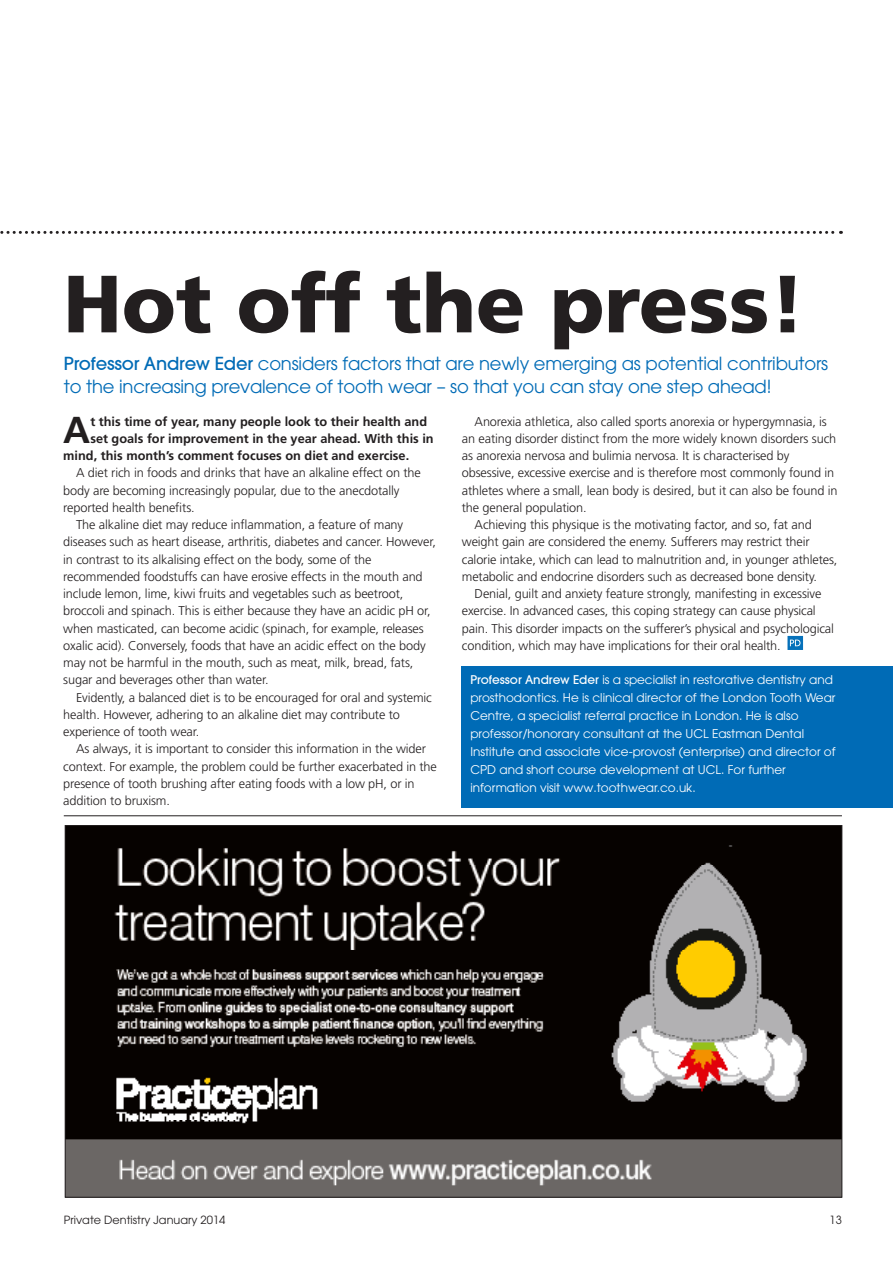
<style>
.page{position:relative;width:893px;height:1263px;background:#fff}
.page>*{position:absolute;margin:0;border:0;box-sizing:border-box;transform-origin:0 0}
.News_Headline{font:900 81px "Frutiger";color:#231f20}
.NEWS_SERIF_FIRST_PAR{font:700 37.5px "Frutiger";color:#231f20}
.Standfirst{font:18px/22.5px "Avant Garde";letter-spacing:-.01em;color:#006bb6}
.NEWS_SANS_SERIF_SECO{font:300 12.75px/17.2px "Frutiger";letter-spacing:-.01em;color:#231f20}
.NEWS_SERIF_FIRST_PAR-2{font:700 12.75px "Frutiger";color:#231f20}
.Article_Body_Text{font:12px/18px "Avant Garde";color:#fff}
.Strap_and_date{font:11.25px "Avant Garde";color:#231f20}
.s1{font-family:"ITC Avant Garde Gothic";font-weight:500}
</style>
<div class="page">
<svg style="left:0;top:231px;width:841px;height:3px"></svg>
<hr style="left:64px;top:815px;width:778px;height:1px;background:#231f20">
<img style="left:67px;top:827px;width:773px;height:369px">
<div style="left:462px;top:666px;width:431px;height:142px;background:#006bb6"></div>
<svg style="left:787px;top:636px;width:16px;height:14px"></svg>
<svg style="left:790px;top:640px;width:10px;height:6px"></svg>
<p class="News_Headline" style="left:63px;top:255px;width:744px">Hot off the press!</p>
<p class="Standfirst" style="left:64px;top:352px;width:766px"><span class="s1">Professor Andrew Eder</span> considers factors that are newly emerging as potential contributors to the increasing prevalence of tooth wear – so that you can stay one step ahead!</p>
<p class="NEWS_SANS_SERIF_SECO" style="left:462px;top:413px;width:377px;text-indent:13px">Anorexia athletica, also called sports anorexia or hypergymnasia, is an eating disorder distinct from the more widely known disorders such as anorexia nervosa and bulimia nervosa. It is characterised by obsessive, excessive exercise and is therefore most commonly found in athletes where a small, lean body is desired, but it can also be found in the general population.</p>
<p class="NEWS_SANS_SERIF_SECO" style="left:462px;top:516px;width:377px;text-indent:13px">Achieving this physique is the motivating factor, and so, fat and weight gain are considered the enemy. Sufferers may restrict their calorie intake, which can lead to malnutrition and, in younger athletes, metabolic and endocrine disorders such as decreased bone density.</p>
<p class="NEWS_SANS_SERIF_SECO" style="left:462px;top:585px;width:374px;text-indent:13px">Denial, guilt and anxiety feature strongly, manifesting in excessive exercise. In advanced cases, this coping strategy can cause physical pain. This disorder impacts on the sufferer’s physical and psychological condition, which may have implications for their oral health.</p>
<p class="NEWS_SERIF_FIRST_PAR" style="left:63px;top:408px;width:29px">A</p>
<p class="NEWS_SERIF_FIRST_PAR-2" style="left:90px;top:414px;width:338px">t this time of year, many people look to their health and</p>
<p class="NEWS_SERIF_FIRST_PAR-2" style="left:90px;top:431px;width:345px">set goals for improvement in the year ahead. With this in</p>
<p class="NEWS_SERIF_FIRST_PAR-2" style="left:63px;top:448px;width:347px">mind, this month’s comment focuses on diet and exercise.</p>
<p class="NEWS_SANS_SERIF_SECO" style="left:63px;top:464px;width:359px;text-indent:13px">A diet rich in foods and drinks that have an alkaline effect on the body are becoming increasingly popular, due to the anecdotally reported health benefits.</p>
<p class="NEWS_SANS_SERIF_SECO" style="left:63px;top:516px;width:374px;text-indent:13px">The alkaline diet may reduce inflammation, a feature of many diseases such as heart disease, arthritis, diabetes and cancer. However, in contrast to its alkalising effect on the body, some of the recommended foodstuffs can have erosive effects in the mouth and include lemon, lime, kiwi fruits and vegetables such as beetroot, broccoli and spinach. This is either because they have an acidic pH or, when masticated, can become acidic (spinach, for example, releases oxalic acid). Conversely, foods that have an acidic effect on the body may not be harmful in the mouth, such as meat, milk, bread, fats, sugar and beverages other than water.</p>
<p class="NEWS_SANS_SERIF_SECO" style="left:63px;top:688px;width:370px;text-indent:13px">Evidently, a balanced diet is to be encouraged for oral and systemic health. However, adhering to an alkaline diet may contribute to experience of tooth wear.</p>
<p class="NEWS_SANS_SERIF_SECO" style="left:63px;top:740px;width:375px;text-indent:13px">As always, it is important to consider this information in the wider context. For example, the problem could be further exacerbated in the presence of tooth brushing after eating foods with a low pH, or in addition to bruxism.</p>
<p class="Article_Body_Text" style="left:470px;top:671px;width:367px"><span class="s1">Professor Andrew Eder</span> is a specialist in restorative dentistry and prosthodontics. He is clinical director of the London Tooth Wear Centre, a specialist referral practice in London. He is also professor/honorary consultant at the UCL Eastman Dental Institute and associate vice-provost (enterprise) and director of CPD and short course development at UCL. For further information visit www.toothwear.co.uk.</p>
<p class="Strap_and_date" style="left:64px;top:1213px;width:163px">Private Dentistry January 2014</p>
<p class="Strap_and_date" style="left:829px;top:1213px;width:14px">13</p>
</div>
